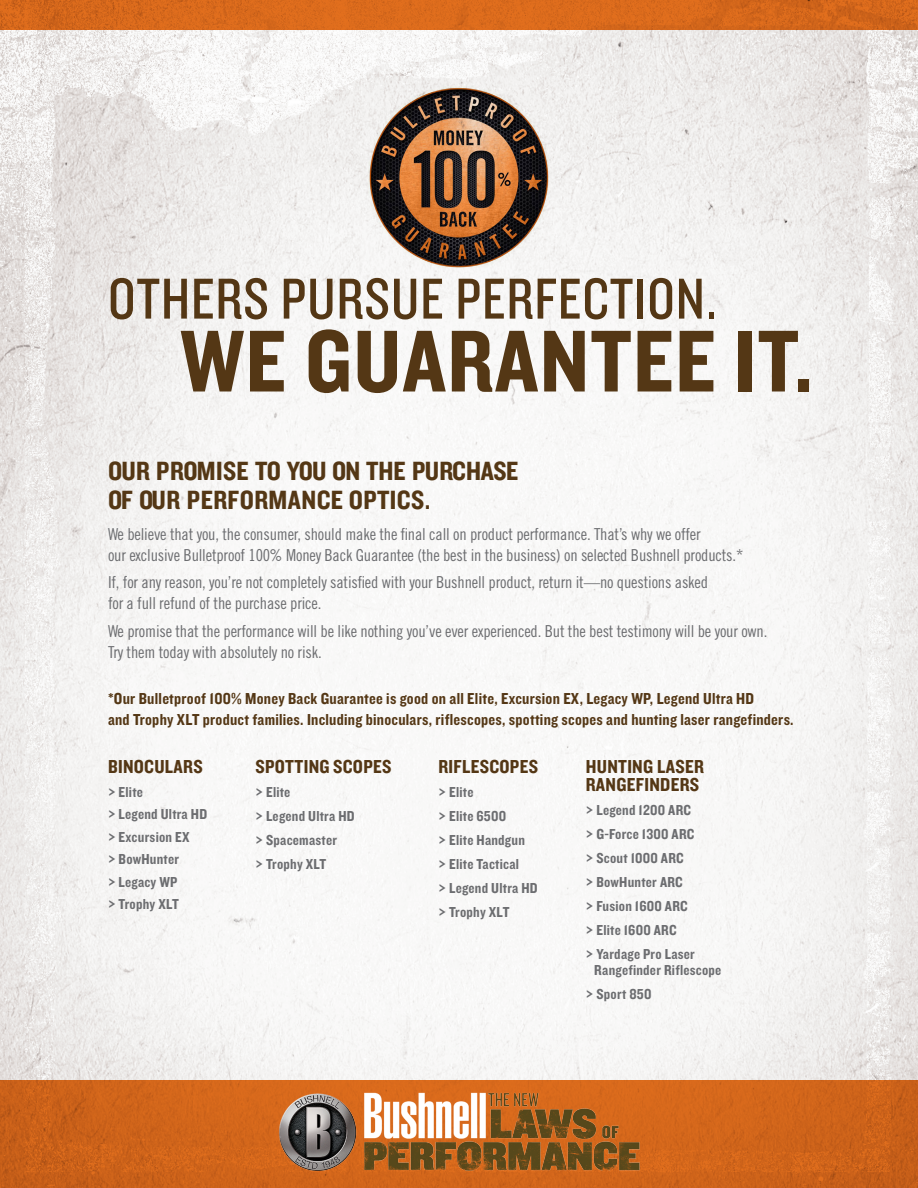
<style>
.page{position:relative;width:918px;height:1188px;background:#fff}
.page>*{position:absolute;margin:0;border:0;box-sizing:border-box;transform-origin:0 0}
.t1{font:91.05px "Knockout HTF50 Welterweight";letter-spacing:.015em;color:#543715}
.t2{font:59.85px "Knockout HTF29 Junior Liteweight";letter-spacing:.015em;color:#543715}
.t3{font:27.45px/29.1px "Knockout HTF50 Welterweight";letter-spacing:.015em;color:#543715}
.t4{font:19.5px/18px "Knockout HTF50 Welterweight";letter-spacing:.015em;color:#543715}
.t5{font:16.5px/21px "Trade Gothic Cond Eighteen";letter-spacing:-.01em;color:#6c6d70}
.t6{font:16.5px/21px "Knockout HTF50 Welterweight";letter-spacing:.015em;color:#543715}
.t7{font:15px/24px "Knockout HTF50 Welterweight";letter-spacing:.015em;color:#6c6d70}
</style>
<div class="page">
<img style="left:0;top:30px;width:918px;height:1050px">
<img style="left:368px;top:86px;width:182px;height:182px">
<svg style="left:0;top:0;width:918px;height:30px;background:#d7681b"></svg>
<svg style="left:0;top:1080px;width:918px;height:108px;background:#ce631a"></svg>
<img style="left:277px;top:1086px;width:364px;height:88px">
<p class="t2" style="left:108px;top:268px;width:611px">OTHERS PURSUE PERFECTION.</p>
<p class="t1" style="left:180px;top:314px;width:635px">WE GUARANTEE IT.</p>
<p class="t3" style="left:108px;top:457px;width:412px">OUR PROMISE TO YOU ON THE PURCHASE<br>OF OUR PERFORMANCE OPTICS.</p>
<p class="t5" style="left:108px;top:523px;width:637px">We believe that you, the consumer, should make the final call on product performance. That’s why we offer<br>our exclusive Bulletproof 100% Money Back Guarantee (the best in the business) on selected Bushnell products.*</p>
<p class="t5" style="left:108px;top:572px;width:602px">If, for any reason, you’re not completely satisfied with your Bushnell product, return it—no questions asked for a full refund of the purchase price.</p>
<p class="t5" style="left:108px;top:621px;width:661px">We promise that the performance will be like nothing you’ve ever experienced. But the best testimony will be your own.<br>Try them today with absolutely no risk.</p>
<p class="t6" style="left:108px;top:688px;width:687px">*Our Bulletproof 100% Money Back Guarantee is good on all Elite, Excursion EX, Legacy WP, Legend Ultra HD<br>and Trophy XLT product families. Including binoculars, riflescopes, spotting scopes and hunting laser rangefinders.</p>
<p class="t4" style="left:108px;top:758px;width:96px">BINOCULARS</p>
<p class="t7" style="left:108px;top:781px;width:101px;line-height:22.5px">&gt; Elite<br>&gt; Legend Ultra HD &gt; Excursion EX<br>&gt; BowHunter<br>&gt; Legacy WP<br>&gt; Trophy XLT</p>
<p class="t4" style="left:255px;top:758px;width:138px">SPOTTING SCOPES</p>
<p class="t7" style="left:255px;top:780px;width:101px">&gt; Elite<br>&gt; Legend Ultra HD &gt; Spacemaster<br>&gt; Trophy XLT</p>
<p class="t4" style="left:439px;top:758px;width:101px">RIFLESCOPES</p>
<p class="t7" style="left:439px;top:780px;width:101px">&gt; Elite<br>&gt; Elite 6500<br>&gt; Elite Handgun<br>&gt; Elite Tactical<br>&gt; Legend Ultra HD &gt; Trophy XLT</p>
<p class="t4" style="left:586px;top:758px;width:120px">HUNTING LASER<br>RANGEFINDERS</p>
<p class="t7" style="left:586px;top:798px;width:111px">&gt; Legend 1200 ARC &gt; G-Force 1300 ARC &gt; Scout 1000 ARC &gt; BowHunter ARC<br>&gt; Fusion 1600 ARC &gt; Elite 1600 ARC<br>&gt; Yardage Pro Laser</p>
<p class="t7" style="left:594px;top:959px;width:129px">Rangefinder Riflescope</p>
<p class="t7" style="left:586px;top:983px;width:67px">&gt; Sport 850</p>
</div>
